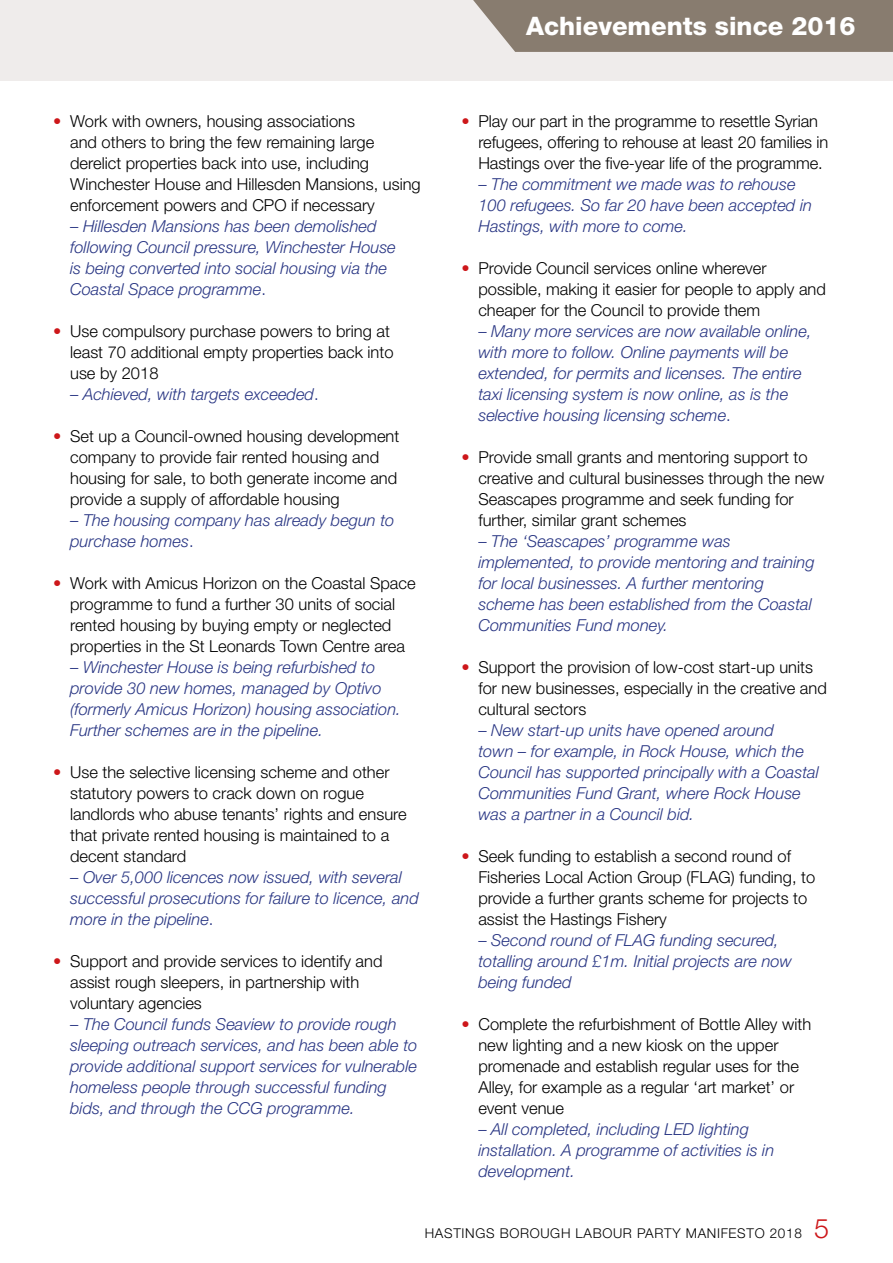
<style>
.page{position:relative;width:893px;height:1263px;background:#fff}
.page>*{position:absolute;margin:0;border:0;box-sizing:border-box;transform-origin:0 0}
.t1{font:800 25.5px "Helvetica Neue LT Std";color:#fff}
.t2{font:300 16.5px/21px "Helvetica Neue LT Std";color:#000}
.t3{font:italic 300 16.5px/21px "Helvetica Neue LT Std";color:#283583}
.t4{font:300 13.5px "Helvetica Neue LT Std";letter-spacing:.05em;color:#000}
.s1{color:#cd171a}
.s2{font-style:normal}
.s3{font-size:27px;color:#cd171a}
</style>
<div class="page">
<div style="left:0;top:0;width:893px;height:81px;background:#efeceb"></div>
<svg style="left:473px;top:0;width:420px;height:52px;background:#8d8276"></svg>
<p class="t2" style="left:70px;top:110px;width:352px;text-indent:-17px"><span class="s1">•</span> Work with owners, housing associations<br>and others to bring the few remaining large derelict properties back into use, including Winchester House and Hillesden Mansions, using enforcement powers and CPO if necessary</p>
<p class="t3" style="left:70px;top:215px;width:327px"><span class="s2">–</span> Hillesden Mansions has been demolished following Council pressure, Winchester House is being converted into social housing via the Coastal Space programme<span class="s2">.</span></p>
<p class="t2" style="left:70px;top:320px;width:325px;text-indent:-17px"><span class="s1">•</span> Use compulsory purchase powers to bring at least 70 additional empty properties back into use by 2018</p>
<p class="t3" style="left:70px;top:383px;width:250px"><span class="s2">–</span> Achieved, with targets exceeded<span class="s2">.</span></p>
<p class="t2" style="left:70px;top:425px;width:331px;text-indent:-17px"><span class="s1">•</span> Set up a Council-owned housing development company to provide fair rented housing and housing for sale, to both generate income and provide a supply of affordable housing</p>
<p class="t3" style="left:70px;top:509px;width:326px"><span class="s2">–</span> The housing company has already begun to purchase homes<span class="s2">.</span></p>
<p class="t2" style="left:53px;top:572px;width:364px;text-align:center"><span class="s1">•</span> Work with Amicus Horizon on the Coastal Space programme to fund a further 30 units of social rented housing by buying empty or neglected properties in the St Leonards Town Centre area</p>
<p class="t3" style="left:70px;top:656px;width:332px"><span class="s2">–</span> Winchester House is being refurbished to provide 30 new homes, managed by Optivo (formerly Amicus Horizon) housing association.<br>Further schemes are in the pipeline.</p>
<p class="t2" style="left:70px;top:761px;width:338px;text-indent:-17px"><span class="s1">•</span> Use the selective licensing scheme and other statutory powers to crack down on rogue landlords who abuse tenants’ rights and ensure that private rented housing is maintained to a decent standard</p>
<p class="t3" style="left:70px;top:866px;width:350px"><span class="s2">–</span> Over 5,000 licences now issued, with several successful prosecutions for failure to licence, and more in the pipeline<span class="s2">.</span></p>
<p class="t2" style="left:70px;top:950px;width:314px;text-indent:-17px"><span class="s1">•</span> Support and provide services to identify and assist rough sleepers, in partnership with voluntary agencies</p>
<p class="t3" style="left:70px;top:1013px;width:349px"><span class="s2">–</span> The Council funds Seaview to provide rough sleeping outreach services, and has been able to provide additional support services for vulnerable homeless people through successful funding bids, and through the CCG programme.</p>
<h1 class="t1" style="left:526px;top:11px;width:331px">Achievements since 2016</h1>
<p class="t2" style="left:478px;top:110px;width:351px;text-indent:-17px"><span class="s1">•</span> Play our part in the programme to resettle Syrian refugees, offering to rehouse at least 20 families in<br>Hastings over the five-year life of the programme.</p>
<p class="t3" style="left:478px;top:173px;width:335px"><span class="s2">–</span> The commitment we made was to rehouse<br>100 refugees. So far 20 have been accepted in<br>Hastings, with more to come.</p>
<p class="t2" style="left:478px;top:257px;width:349px;text-indent:-17px"><span class="s1">•</span> Provide Council services online wherever possible, making it easier for people to apply and cheaper for the Council to provide them</p>
<p class="t3" style="left:478px;top:320px;width:335px"><span class="s2">–</span> Many more services are now available online, with more to follow. Online payments will be extended, for permits and licenses. The entire taxi licensing system is now online, as is the selective housing licensing scheme<span class="s2">.</span></p>
<p class="t2" style="left:478px;top:446px;width:347px;text-indent:-17px"><span class="s1">•</span> Provide small grants and mentoring support to creative and cultural businesses through the new Seascapes programme and seek funding for further, similar grant schemes</p>
<p class="t3" style="left:478px;top:530px;width:338px"><span class="s2">–</span> The ‘Seascapes’ programme was implemented, to provide mentoring and training for local businesses. A further mentoring scheme has been established from the Coastal Communities Fund money.</p>
<p class="t2" style="left:478px;top:656px;width:350px;text-indent:-17px"><span class="s1">•</span> Support the provision of low-cost start-up units for new businesses, especially in the creative and cultural sectors</p>
<p class="t3" style="left:478px;top:719px;width:342px"><span class="s2">–</span> New start-up units have opened around<br>town – for example, in Rock House, which the Council has supported principally with a Coastal Communities Fund Grant, where Rock House was a partner in a Council bid.</p>
<p class="t2" style="left:478px;top:845px;width:338px;text-indent:-17px"><span class="s1">•</span> Seek funding to establish a second round of Fisheries Local Action Group (FLAG) funding, to provide a further grants scheme for projects to assist the Hastings Fishery</p>
<p class="t3" style="left:478px;top:929px;width:315px"><span class="s2">–</span> Second round of FLAG funding secured, totalling around £1m. Initial projects are now being funded</p>
<p class="t2" style="left:478px;top:1013px;width:334px;text-indent:-17px"><span class="s1">•</span> Complete the refurbishment of Bottle Alley with new lighting and a new kiosk on the upper promenade and establish regular uses for the Alley, for example as a regular ‘art market’ or event venue</p>
<p class="t3" style="left:478px;top:1118px;width:297px"><span class="s2">–</span> All completed, including LED lighting installation. A programme of activities is in development.</p>
<p class="t4" style="left:425px;top:1224px;width:406px">HASTINGS BOROUGH LABOUR PARTY MANIFESTO 2018 <span class="s3">5</span></p>
</div>
